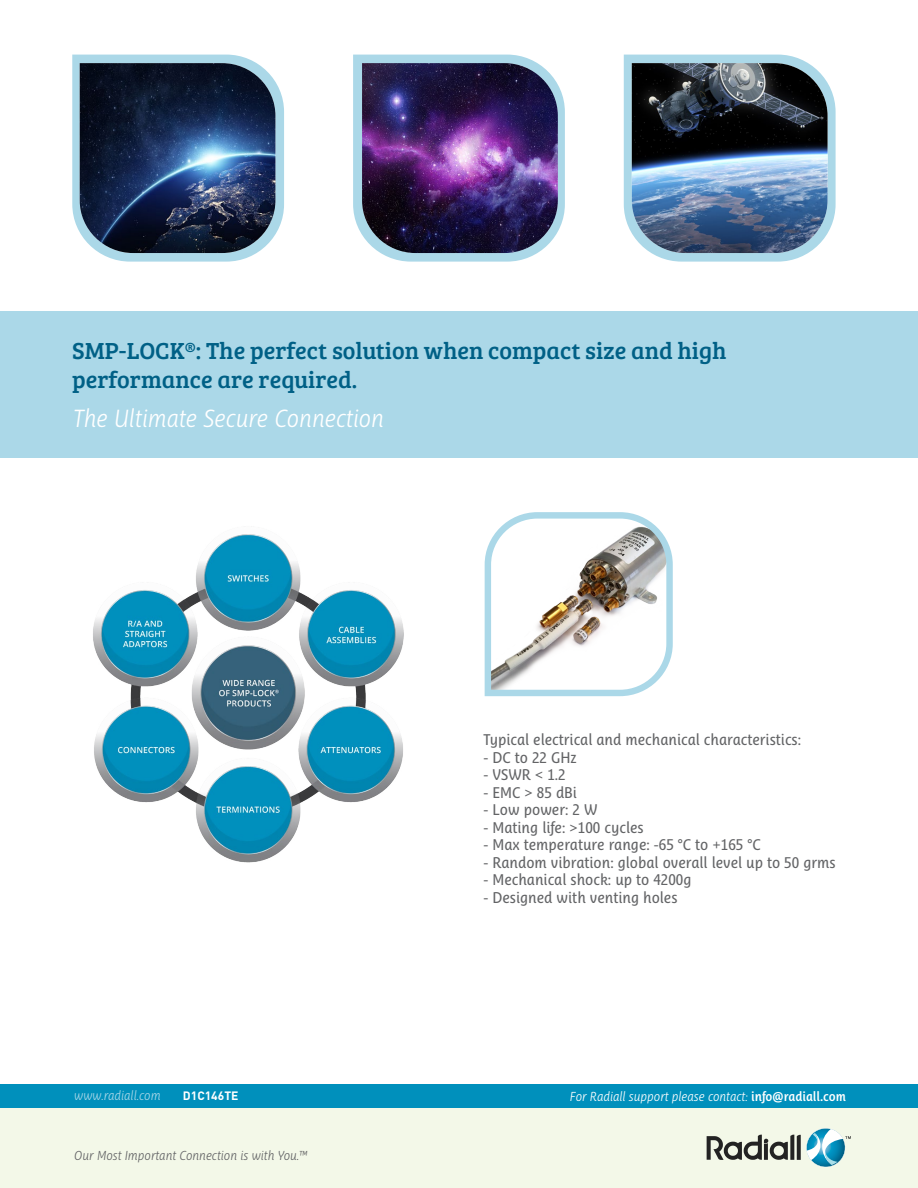
<style>
.page{position:relative;width:918px;height:1188px;background:#fff}
.page>*{position:absolute;margin:0;border:0;box-sizing:border-box;transform-origin:0 0}
.t1{font:24px/28.8px "Bree Serif";color:#006086}
.t2{font:italic 300 24px "Ayita Pro";color:#fff}
.t3{font:15px "Ayita Pro";color:#636466}
.t4{font:italic 300 12.6px "Ayita Pro";color:#fff}
.t5{font:italic 300 12.6px "Ayita Pro";color:#636466}
.t6{font:italic 300 12.6px "Ayita Pro";color:#abd8e8}
.t7{font:700 12px "DIN Pro";color:#fff}
.s1{font-weight:600;font-style:normal}
</style>
<div class="page">
<div style="left:0;top:1097px;width:918px;height:91px;background:#f3f8e8"></div>
<div style="left:0;top:1084px;width:918px;height:24px;background:#0090bc"></div>
<div style="left:0;top:312px;width:918px;height:146px;background:#abd8e8"></div>
<svg style="left:707px;top:1128px;width:144px;height:39px"></svg>
<svg style="left:624px;top:55px;width:212px;height:207px;fill:#abd8e8"></svg>
<img style="left:632px;top:63px;width:196px;height:190px">
<svg style="left:72px;top:55px;width:212px;height:207px;fill:#abd8e8"></svg>
<img style="left:80px;top:63px;width:195px;height:190px">
<svg style="left:353px;top:55px;width:212px;height:207px;fill:#abd8e8"></svg>
<img style="left:362px;top:63px;width:196px;height:190px">
<img style="left:93px;top:534px;width:311px;height:329px">
<svg style="left:484px;top:512px;width:189px;height:185px"></svg>
<h1 class="t1" style="left:72px;top:335px;width:656px">SMP-LOCK®: The perfect solution when compact size and high performance are required.</h1>
<h1 class="t2" style="left:73px;top:404px;width:313px">The Ultimate Secure Connection</h1>
<p class="t3" style="left:483px;top:731px;width:319px">Typical electrical and mechanical characteristics:</p>
<p class="t3" style="left:483px;top:748px;width:95px">- DC to 22 GHz</p>
<p class="t3" style="left:483px;top:766px;width:84px">- VSWR &lt; 1.2</p>
<p class="t3" style="left:483px;top:784px;width:95px">- EMC &gt; 85 dBi</p>
<p class="t3" style="left:483px;top:801px;width:116px">- Low power: 2 W</p>
<p class="t3" style="left:483px;top:819px;width:162px">- Mating life: &gt;100 cycles</p>
<p class="t3" style="left:483px;top:836px;width:279px">- Max temperature range: -65 °C to +165 °C</p>
<p class="t3" style="left:483px;top:854px;width:354px">- Random vibration: global overall level up to 50 grms</p>
<p class="t3" style="left:483px;top:871px;width:210px">- Mechanical shock: up to 4200g</p>
<p class="t3" style="left:483px;top:889px;width:196px">- Designed with venting holes</p>
<p class="t6" style="left:74px;top:1088px;width:88px">www.radiall.com</p>
<p class="t4" style="left:570px;top:1089px;width:278px">For Radiall support please contact: <span class="s1">info@radiall.com</span></p>
<p class="t7" style="left:183px;top:1088px;width:57px">D1C146TE</p>
<p class="t5" style="left:74px;top:1148px;width:235px">Our Most Important Connection is with You.™</p>
</div>
